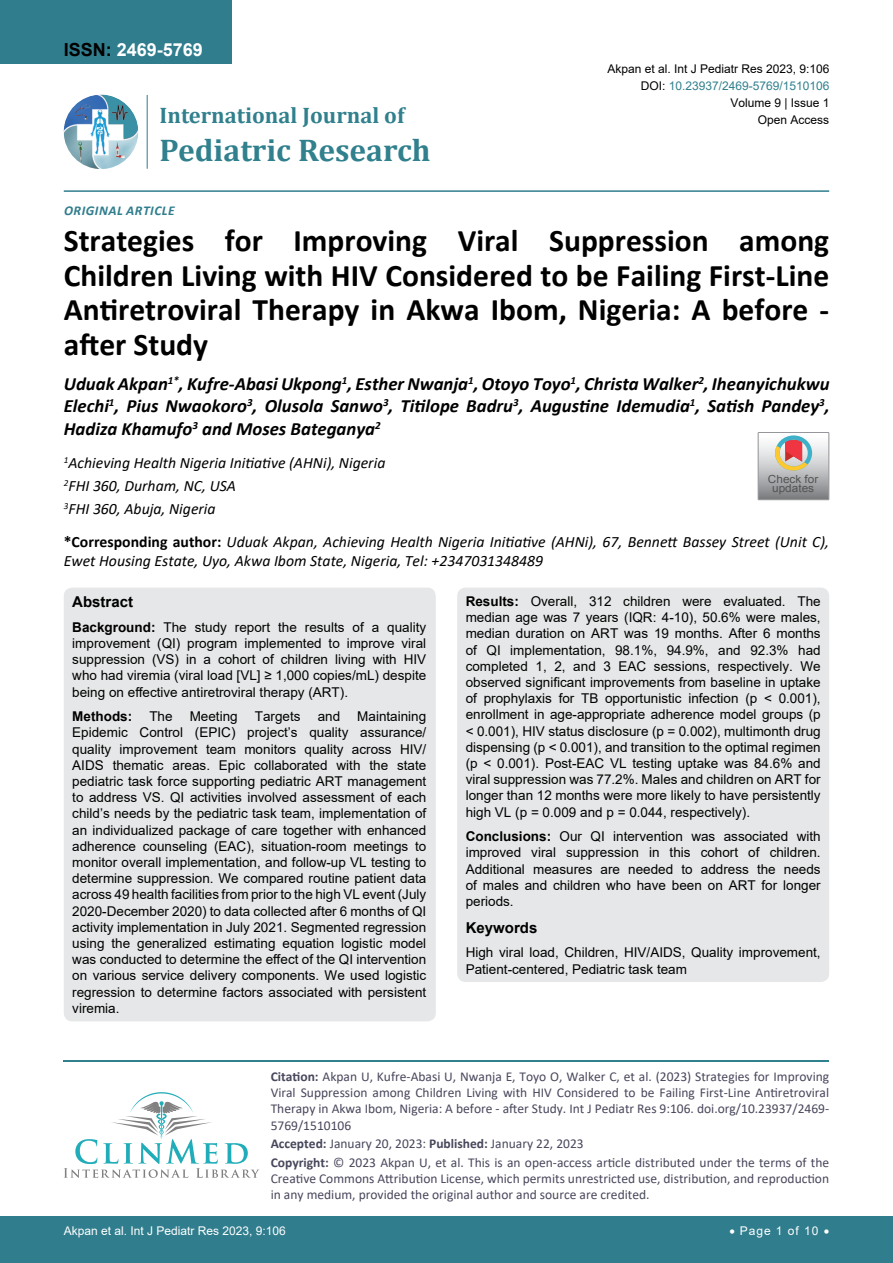
<style>
.page{position:relative;width:893px;height:1263px;background:#fff}
.page>*{position:absolute;margin:0;border:0;box-sizing:border-box;transform-origin:0 0}
.t1{font:700 31.5px/34.5px "Calibri";color:#000;text-align:justify}
.t2{font:700 31.5px "Cambria";color:#30808d}
.t3{font:700 22.5px "Cambria";color:#30808d}
.t4{font:italic 700 18.75px/22.5px "Calibri";color:#000;text-align:justify}
.t5{font:700 18px "Arial";color:#fff}
.t6{font:italic 15.75px/23.1px "Calibri";color:#000}
.t7{font:700 15px "Arial";color:#000}
.t8{font:13.5px/16.2px "Arial";color:#000;text-align:justify}
.t9{font:13.5px/16.2px "Calibri";color:#47475c}
.t10{font:italic 700 13.5px "Calibri";letter-spacing:.04em;color:#307d8d}
.t11{font:700 13.5px "Arial";color:#000}
.t12{font:12px "Arial";color:#000}
.t13{font:12px "Arial";color:#fff}
.t14{font:12px "Arial";color:#30808d}
.t15{font:11.1px/9.6px "Arial";color:#535353;text-align:center;scale:1.06 1}
.s1{color:#000}
.s2{font-weight:700;font-style:normal}
.s3{font-weight:700}
</style>
<div class="page">
<hr style="left:64px;top:1060px;width:765px;height:2px;background:#30808d">
<svg style="left:64px;top:1092px;width:195px;height:86px"></svg>
<div style="left:0;top:0;width:231px;height:64px;background:#307d8d"></div>
<img style="left:64px;top:95px;width:74px;height:74px;border-radius:37px">
<hr style="left:147px;top:95px;width:1px;height:74px;background:#307d8d">
<hr style="left:64px;top:190px;width:765px;height:2px;background:#307d8d">
<div style="left:0;top:1217px;width:893px;height:46px;background:#307d8d"></div>
<div style="left:64px;top:588px;width:372px;height:433px;background:#e6e7e8;border-radius:9px"></div>
<div style="left:457px;top:588px;width:372px;height:394px;background:#e6e7e8;border-radius:9px"></div>
<svg style="left:758px;top:432px;width:71px;height:68px;background:#bcb6b3"></svg>
<h3 class="t5" style="left:64px;top:37px;width:141px"><span class="s1">ISSN:</span> 2469-5769</h3>
<h2 class="t3" style="left:160px;top:100px;width:246px">International Journal of</h2>
<h1 class="t2" style="left:160px;top:128px;width:273px">Pediatric Research</h1>
<p class="t10" style="left:64px;top:201px;width:112px">Origina l Article</p>
<p class="t12" style="left:607px;top:60px;width:224px">Akpan et al. Int J Pediatr Res 2023, 9:106</p>
<p class="t12" style="left:730px;top:95px;width:101px">Volume 9 | Issue 1</p>
<p class="t14" style="left:641px;top:77px;width:190px"><span class="s1">DOI:</span> 10.23937/2469-5769/1510106</p>
<p class="t12" style="left:758px;top:112px;width:73px">Open Access</p>
<h1 class="t1" style="left:64px;top:223px;width:767px">Strategies for Improving Viral Suppression among Children Living with HIV Considered to be Failing First-Line Antiretroviral Therapy in Akwa Ibom, Nigeria: A before - after Study</h1>
<p class="t4" style="left:64px;top:372px;width:767px">Uduak Akpan<sup>1*</sup>, Kufre-Abasi Ukpong<sup>1</sup>, Esther Nwanja<sup>1</sup>, Otoyo Toyo<sup>1</sup>, Christa Walker<sup>2</sup>, Iheanyichukwu Elechi<sup>1</sup>, Pius Nwaokoro<sup>3</sup>, Olusola Sanwo<sup>3</sup>, Titilope Badru<sup>3</sup>, Augustine Idemudia<sup>1</sup>, Satish Pandey<sup>3</sup>, Hadiza Khamufo<sup>3</sup> and Moses Bateganya<sup>2</sup></p>
<p class="t6" style="left:64px;top:451px;width:323px"><sup>1</sup>Achieving Health Nigeria Initiative (AHNi), Nigeria<br><sup>2</sup>FHI 360, Durham, NC, USA<br><sup>3</sup>FHI 360, Abuja, Nigeria</p>
<p class="t6" style="left:64px;top:532px;width:767px;line-height:18.9px"><span class="s2">*Corresponding author:</span> Uduak Akpan, Achieving Health Nigeria Initiative (AHNi), 67, Bennett Bassey Street (Unit C),<br>Ewet Housing Estate, Uyo, Akwa Ibom State, Nigeria, Tel: +2347031348489</p>
<p class="t7" style="left:72px;top:591px;width:62px">Abstract</p>
<p class="t8" style="left:72px;top:619px;width:356px"><span class="s3">Background:</span> The study report the results of a quality improvement (QI) program implemented to improve viral suppression (VS) in a cohort of children living with HIV who had viremia (viral load [VL] ≥ 1,000 copies/mL) despite being on effective antiretroviral therapy (ART).</p>
<p class="t11" style="left:72px;top:707px;width:61px">Methods:</p>
<p class="t8" style="left:149px;top:708px;width:25px">The</p>
<p class="t8" style="left:190px;top:708px;width:50px">Meeting</p>
<p class="t8" style="left:255px;top:708px;width:47px">Targets</p>
<p class="t8" style="left:318px;top:708px;width:24px">and</p>
<p class="t15" style="left:768px;top:474px;width:49px">Check for updates</p>
<p class="t8" style="left:466px;top:593px;width:356px"><span class="s3">Results:</span> Overall, 312 children were evaluated. The median age was 7 years (IQR: 4-10), 50.6% were males, median duration on ART was 19 months. After 6 months of QI implementation, 98.1%, 94.9%, and 92.3% had completed 1, 2, and 3 EAC sessions, respectively. We observed significant improvements from baseline in uptake of prophylaxis for TB opportunistic infection (p &lt; 0.001), enrollment in age-appropriate adherence model groups (p &lt; 0.001), HIV status disclosure (p = 0.002), multimonth drug dispensing (p &lt; 0.001), and transition to the optimal regimen (p &lt; 0.001). Post-EAC VL testing uptake was 84.6% and viral suppression was 77.2%. Males and children on ART for longer than 12 months were more likely to have persistently high VL (p = 0.009 and p = 0.044, respectively).</p>
<p class="t8" style="left:466px;top:828px;width:356px"><span class="s3">Conclusions:</span> Our QI intervention was associated with improved viral suppression in this cohort of children.<br>Additional measures are needed to address the needs of males and children who have been on ART for longer periods.</p>
<p class="t7" style="left:466px;top:917px;width:73px">Keywords</p>
<p class="t8" style="left:466px;top:944px;width:356px">High viral load, Children, HIV/AIDS, Quality improvement,<br>Patient-centered, Pediatric task team</p>
<p class="t8" style="left:72px;top:708px;width:356px;text-indent:285px">Maintaining Epidemic Control (EPIC) project’s quality assurance/ quality improvement team monitors quality across HIV/ AIDS thematic areas. Epic collaborated with the state pediatric task force supporting pediatric ART management to address VS. QI activities involved assessment of each child’s needs by the pediatric task team, implementation of an individualized package of care together with enhanced adherence counseling (EAC), situation-room meetings to monitor overall implementation, and follow-up VL testing to determine suppression. We compared routine patient data across 49 health facilities from prior to the high VL event (July 2020-December 2020) to data collected after 6 months of QI activity implementation in July 2021. Segmented regression using the generalized estimating equation logistic model was conducted to determine the effect of the QI intervention on various service delivery components. We used logistic regression to determine factors associated with persistent viremia.</p>
<p class="t9" style="left:271px;top:1068px;width:560px;text-align:justify"><span class="s3">Citation:</span> Akpan U, Kufre-Abasi U, Nwanja E, Toyo O, Walker C, et al. (2023) Strategies for Improving Viral Suppression among Children Living with HIV Considered to be Failing First-Line Antiretroviral Therapy in Akwa Ibom, Nigeria: A before - after Study. Int J Pediatr Res 9:106. doi.org/10.23937/2469- 5769/1510106</p>
<p class="t9" style="left:271px;top:1134px;width:560px;line-height:18.6px"><span class="s3">Accepted:</span> January 20, 2023: <span class="s3">Published:</span> January 22, 2023<br><span class="s3">Copyright:</span> © 2023 Akpan U, et al. This is an open-access article distributed under the terms of the</p>
<p class="t9" style="left:271px;top:1170px;width:560px">Creative Commons Attribution License, which permits unrestricted use, distribution, and reproduction in any medium, provided the original author and source are credited.</p>
<p class="t13" style="left:64px;top:1223px;width:224px">Akpan et al. Int J Pediatr Res 2023, 9:106</p>
<p class="t13" style="left:729px;top:1223px;width:101px">• Page 1 of 10 •</p>
</div>
